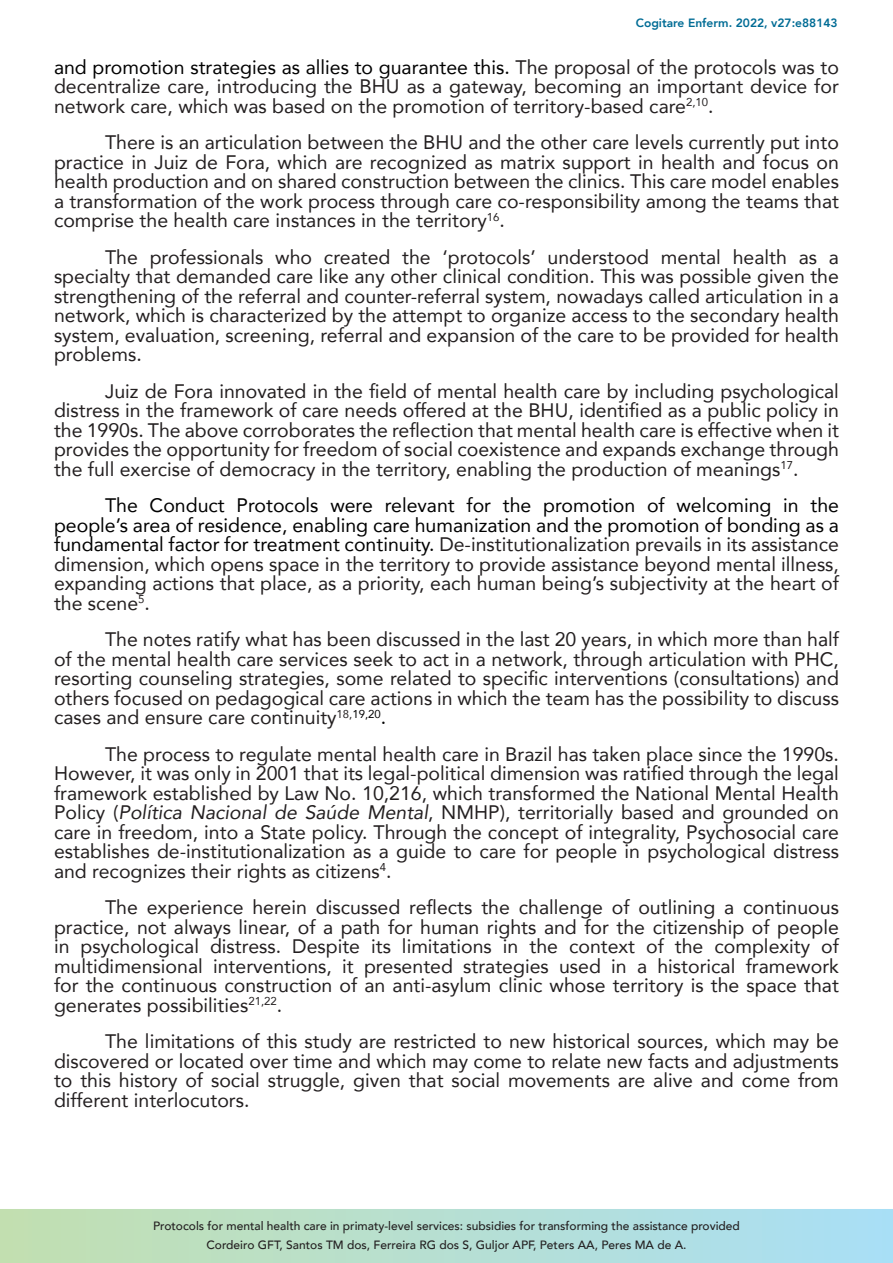
<style>
.page{position:relative;width:893px;height:1263px;background:#fff}
.page>*{position:absolute;margin:0;border:0;box-sizing:border-box;transform-origin:0 0}
.TEXTO{font:19.5px/19.5px "Avenir";color:#231f20;text-align:justify}
.t1{font:500 12px/18.6px "Avenir";color:#231f20;text-align:center}
.t2{font:800 12px "Avenir";color:#006c95}
.s1{color:#000}
.s2{font-style:italic}
</style>
<div class="page">
<svg style="left:0;top:1209px;width:893px;height:54px;background:#b6dfd2"></svg>
<p class="t2" style="left:636px;top:12px;width:203px">Cogitare Enferm. 2022, v27:e88143</p>
<p class="TEXTO" style="left:54px;top:56px;width:786px"><span class="s1">and promotion strategies as allies to guarantee this.</span> The proposal of the protocols was to decentralize care, introducing the BHU as a gateway, becoming an important device for network care, which was based on the promotion of territory-based care<sup>2,10</sup>.</p>
<p class="TEXTO" style="left:54px;top:132px;width:786px;text-indent:51px">There is an articulation between the BHU and the other care levels currently put into practice in Juiz de Fora, which are recognized as matrix support in health and focus on health production and on shared construction between the clinics. This care model enables a transformation of the work process through care co-responsibility among the teams that comprise the health care instances in the territory<sup>16</sup>.</p>
<p class="TEXTO" style="left:54px;top:246px;width:786px;text-indent:51px">The professionals who created the ‘protocols’ understood mental health as a specialty that demanded care like any other clinical condition. This was possible given the strengthening of the referral and counter-referral system, nowadays called articulation in a network, which is characterized by the attempt to organize access to the secondary health system, evaluation, screening, referral and expansion of the care to be provided for health problems.</p>
<p class="TEXTO" style="left:54px;top:380px;width:786px;text-indent:51px">Juiz de Fora innovated in the field of mental health care by including psychological distress in the framework of care needs offered at the BHU, identified as a public policy in the 1990s. The above corroborates the reflection that mental health care is effective when it provides the opportunity for freedom of social coexistence and expands exchange through the full exercise of democracy in the territory, enabling the production of meanings<sup>17</sup>.</p>
<p class="TEXTO" style="left:54px;top:495px;width:786px;text-indent:51px"><span class="s1">The Conduct Protocols were relevant for the promotion of welcoming in the people’s area of residence, enabling care humanization and the promotion of bonding as a fundamental factor for treatment continuity.</span> De-institutionalization prevails in its assistance dimension, which opens space in the territory to provide assistance beyond mental illness, expanding actions that place, as a priority, each human being’s subjectivity at the heart of the scene<sup>5</sup>.</p>
<p class="TEXTO" style="left:54px;top:629px;width:786px;text-indent:51px">The notes ratify what has been discussed in the last 20 years, in which more than half of the mental health care services seek to act in a network, through articulation with PHC, resorting counseling strategies, some related to specific interventions (consultations) and others focused on pedagogical care actions in which the team has the possibility to discuss cases and ensure care continuity<sup>18,</sup><sup>19,20</sup><span class="s1">.</span></p>
<p class="TEXTO" style="left:54px;top:743px;width:786px;text-indent:51px">The process to regulate mental health care in Brazil has taken place since the 1990s.<br>However, it was only in 2001 that its legal-political dimension was ratified through the legal framework established by Law No. 10,216, which transformed the National Mental Health Policy (<span class="s2">Política Nacional de Saúde Mental</span>, NMHP), territorially based and grounded on care in freedom, into a State policy. Through the concept of integrality, Psychosocial care establishes de-institutionalization as a guide to care for people in psychological distress and recognizes their rights as citizens<sup>4</sup>.</p>
<p class="TEXTO" style="left:54px;top:897px;width:786px;text-indent:51px">The experience herein discussed reflects the challenge of outlining a continuous practice, not always linear, of a path for human rights and for the citizenship of people in psychological distress. Despite its limitations in the context of the complexity of multidimensional interventions, it presented strategies used in a historical framework for the continuous construction of an anti-asylum clinic whose territory is the space that generates possibilities<sup>21,22</sup>.</p>
<p class="TEXTO" style="left:54px;top:1031px;width:786px;text-indent:51px">The limitations of this study are restricted to new historical sources, which may be discovered or located over time and which may come to relate new facts and adjustments to this history of social struggle, given that social movements are alive and come from different interlocutors.</p>
<p class="t1" style="left:153px;top:1216px;width:588px">Protocols for mental health care in primaty-level services: subsidies for transforming the assistance provided<br>Cordeiro GFT, Santos TM dos, Ferreira RG dos S, Guljor APF, Peters AA, Peres MA de A.</p>
</div>
